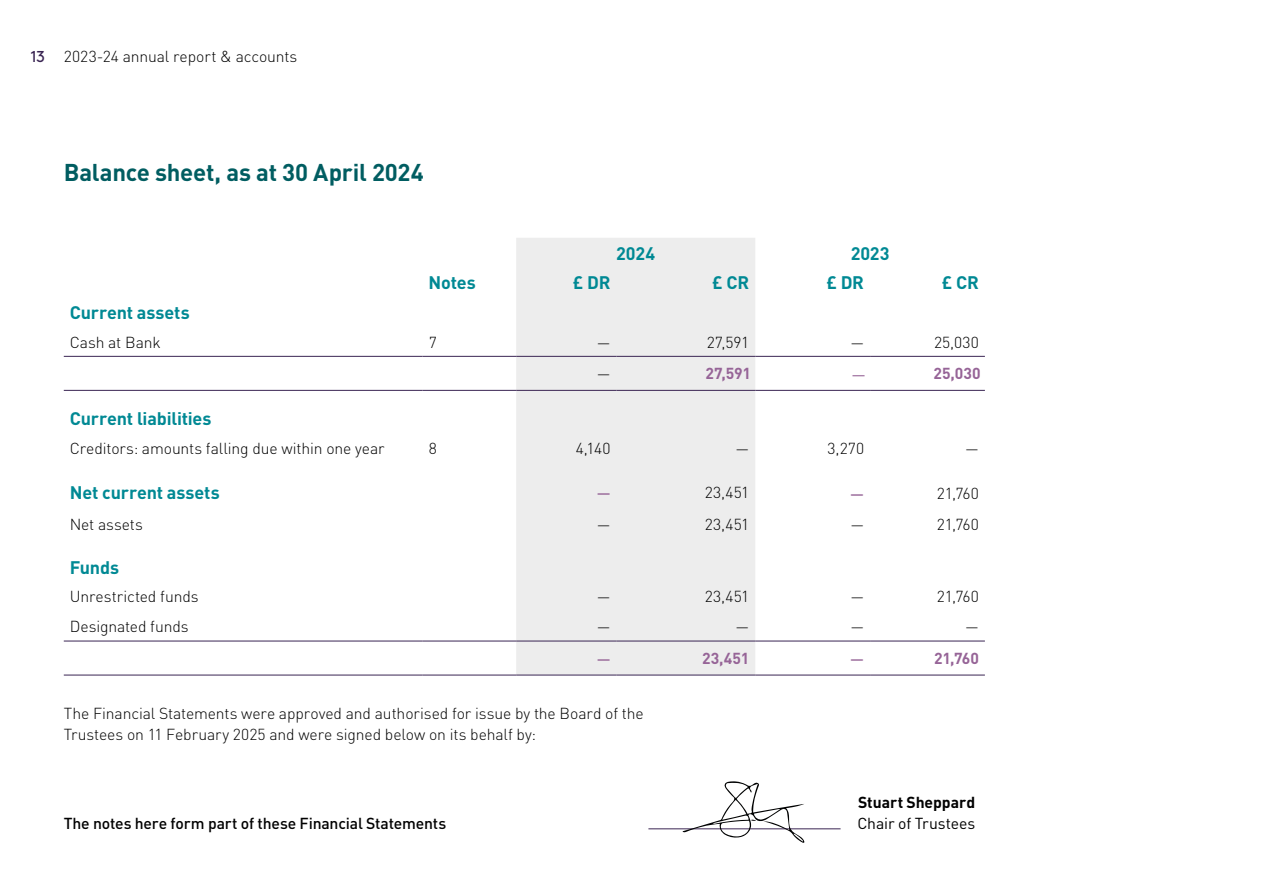
<style>
.page{position:relative;width:1263px;height:893px;background:#fff}
.page>*{position:absolute;margin:0;border:0;box-sizing:border-box;transform-origin:0 0}
.t1{font:700 24px "DIN Pro";letter-spacing:-.01em;color:#005d61}
.t2{font:700 18px "DIN Pro";letter-spacing:-.01em;color:#008994}
.t3{font:300 15.75px/21px "DIN Pro";letter-spacing:-.005em;color:#000}
.t4{font:500 15.75px "DIN Pro";letter-spacing:-.01em;color:#000}
.t5{font:700 15.75px "DIN Pro";letter-spacing:-.01em;color:#966497}
.t6{font:15.75px "DIN Pro";letter-spacing:-.01em;color:#000}
.t7{font:700 15.75px "DIN Pro";letter-spacing:-.005em;color:#000}
.t8{font:15.75px "DIN Pro";color:#966497}
.t9{font:500 14.25px "DIN Pro";color:#966497}
.s1{font-family:"Brown LL";font-weight:400;color:#3a2553}
</style>
<div class="page">
<div style="left:516px;top:238px;width:239px;height:437px;background:#ededed"></div>
<hr style="left:64px;top:356px;width:359px;height:1px;background:#3a2553">
<hr style="left:423px;top:356px;width:93px;height:1px;background:#3a2553">
<hr style="left:516px;top:356px;width:101px;height:1px;background:#3a2553">
<hr style="left:617px;top:356px;width:138px;height:1px;background:#3a2553">
<hr style="left:755px;top:356px;width:115px;height:1px;background:#3a2553">
<hr style="left:870px;top:356px;width:115px;height:1px;background:#3a2553">
<hr style="left:64px;top:390px;width:359px;height:1px;background:#3a2553">
<hr style="left:423px;top:390px;width:93px;height:1px;background:#3a2553">
<hr style="left:516px;top:390px;width:101px;height:1px;background:#3a2553">
<hr style="left:617px;top:390px;width:138px;height:1px;background:#3a2553">
<hr style="left:755px;top:390px;width:115px;height:1px;background:#3a2553">
<hr style="left:870px;top:390px;width:115px;height:1px;background:#3a2553">
<hr style="left:64px;top:641px;width:359px;height:1px;background:#3a2553">
<hr style="left:423px;top:641px;width:93px;height:1px;background:#3a2553">
<hr style="left:64px;top:675px;width:359px;height:1px;background:#3a2553">
<hr style="left:423px;top:675px;width:93px;height:1px;background:#3a2553">
<hr style="left:516px;top:641px;width:101px;height:1px;background:#3a2553">
<hr style="left:617px;top:641px;width:138px;height:1px;background:#3a2553">
<hr style="left:755px;top:641px;width:115px;height:1px;background:#3a2553">
<hr style="left:870px;top:641px;width:115px;height:1px;background:#3a2553">
<hr style="left:516px;top:675px;width:101px;height:1px;background:#3a2553">
<hr style="left:617px;top:675px;width:138px;height:1px;background:#3a2553">
<hr style="left:755px;top:675px;width:115px;height:1px;background:#3a2553">
<hr style="left:870px;top:675px;width:115px;height:1px;background:#3a2553">
<hr style="left:648px;top:828px;width:192px;height:1px;background:#3a2553">
<svg style="left:682px;top:781px;width:123px;height:62px"></svg>
<p class="t3" style="left:31px;top:45px;width:268px"><span class="s1">13</span> 2023-24 annual report &amp; accounts</p>
<h1 class="t1" style="left:64px;top:156px;width:361px">Balance sheet, as at 30 April 2024</h1>
<p class="t2" style="left:616px;top:241px;width:40px">2024</p>
<p class="t2" style="left:851px;top:241px;width:40px">2023</p>
<p class="t2" style="left:429px;top:271px;width:49px">Notes</p>
<p class="t2" style="left:573px;top:271px;width:39px">£ DR</p>
<p class="t2" style="left:712px;top:271px;width:38px">£ CR</p>
<p class="t2" style="left:826px;top:271px;width:39px">£ DR</p>
<p class="t2" style="left:942px;top:271px;width:38px">£ CR</p>
<p class="t2" style="left:70px;top:300px;width:122px">Current assets</p>
<p class="t3" style="left:70px;top:331px;width:92px">Cash at Bank</p>
<p class="t3" style="left:429px;top:331px;width:10px">7</p>
<p class="t3" style="left:597px;top:331px;width:15px">—</p>
<p class="t3" style="left:707px;top:331px;width:44px">27,591</p>
<p class="t3" style="left:850px;top:331px;width:15px">—</p>
<p class="t3" style="left:934px;top:331px;width:46px">25,030</p>
<p class="t3" style="left:597px;top:363px;width:15px">—</p>
<p class="t5" style="left:705px;top:363px;width:47px">27,591</p>
<p class="t8" style="left:851px;top:364px;width:16px">—</p>
<p class="t5" style="left:933px;top:363px;width:49px">25,030</p>
<p class="t2" style="left:70px;top:406px;width:143px">Current liabilities</p>
<p class="t3" style="left:70px;top:437px;width:316px">Creditors: amounts falling due within one year</p>
<p class="t3" style="left:429px;top:437px;width:10px">8</p>
<p class="t3" style="left:576px;top:437px;width:36px">4,140</p>
<p class="t3" style="left:735px;top:437px;width:15px">—</p>
<p class="t3" style="left:828px;top:437px;width:38px">3,270</p>
<p class="t3" style="left:965px;top:437px;width:15px">—</p>
<p class="t2" style="left:70px;top:480px;width:151px">Net current assets</p>
<p class="t9" style="left:597px;top:483px;width:15px">—</p>
<p class="t3" style="left:705px;top:481px;width:46px">23,451</p>
<p class="t9" style="left:850px;top:484px;width:15px">—</p>
<p class="t3" style="left:937px;top:482px;width:43px">21,760</p>
<p class="t3" style="left:70px;top:513px;width:75px">Net assets</p>
<p class="t3" style="left:597px;top:513px;width:15px">—</p>
<p class="t3" style="left:705px;top:513px;width:46px">23,451</p>
<p class="t3" style="left:850px;top:513px;width:15px">—</p>
<p class="t3" style="left:937px;top:513px;width:43px">21,760</p>
<p class="t2" style="left:70px;top:555px;width:51px">Funds</p>
<p class="t3" style="left:70px;top:586px;width:130px">Unrestricted funds</p>
<p class="t3" style="left:597px;top:586px;width:15px">—</p>
<p class="t3" style="left:705px;top:586px;width:46px">23,451</p>
<p class="t3" style="left:850px;top:586px;width:15px">—</p>
<p class="t3" style="left:937px;top:586px;width:43px">21,760</p>
<p class="t3" style="left:70px;top:615px;width:120px">Designated funds</p>
<p class="t3" style="left:597px;top:615px;width:15px">—</p>
<p class="t3" style="left:735px;top:615px;width:15px">—</p>
<p class="t3" style="left:850px;top:615px;width:15px">—</p>
<p class="t3" style="left:965px;top:615px;width:15px">—</p>
<p class="t9" style="left:597px;top:649px;width:15px">—</p>
<p class="t5" style="left:702px;top:648px;width:49px">23,451</p>
<p class="t9" style="left:850px;top:649px;width:15px">—</p>
<p class="t5" style="left:934px;top:648px;width:46px">21,760</p>
<p class="t3" style="left:64px;top:702px;width:581px">The Financial Statements were approved and authorised for issue by the Board of the<br>Trustees on 11 February 2025 and were signed below on its behalf by:</p>
<p class="t4" style="left:64px;top:812px;width:384px">The notes here form part of these Financial Statements</p>
<p class="t7" style="left:858px;top:792px;width:119px">Stuart Sheppard</p>
<p class="t6" style="left:857px;top:813px;width:119px">Chair of Trustees</p>
</div>
